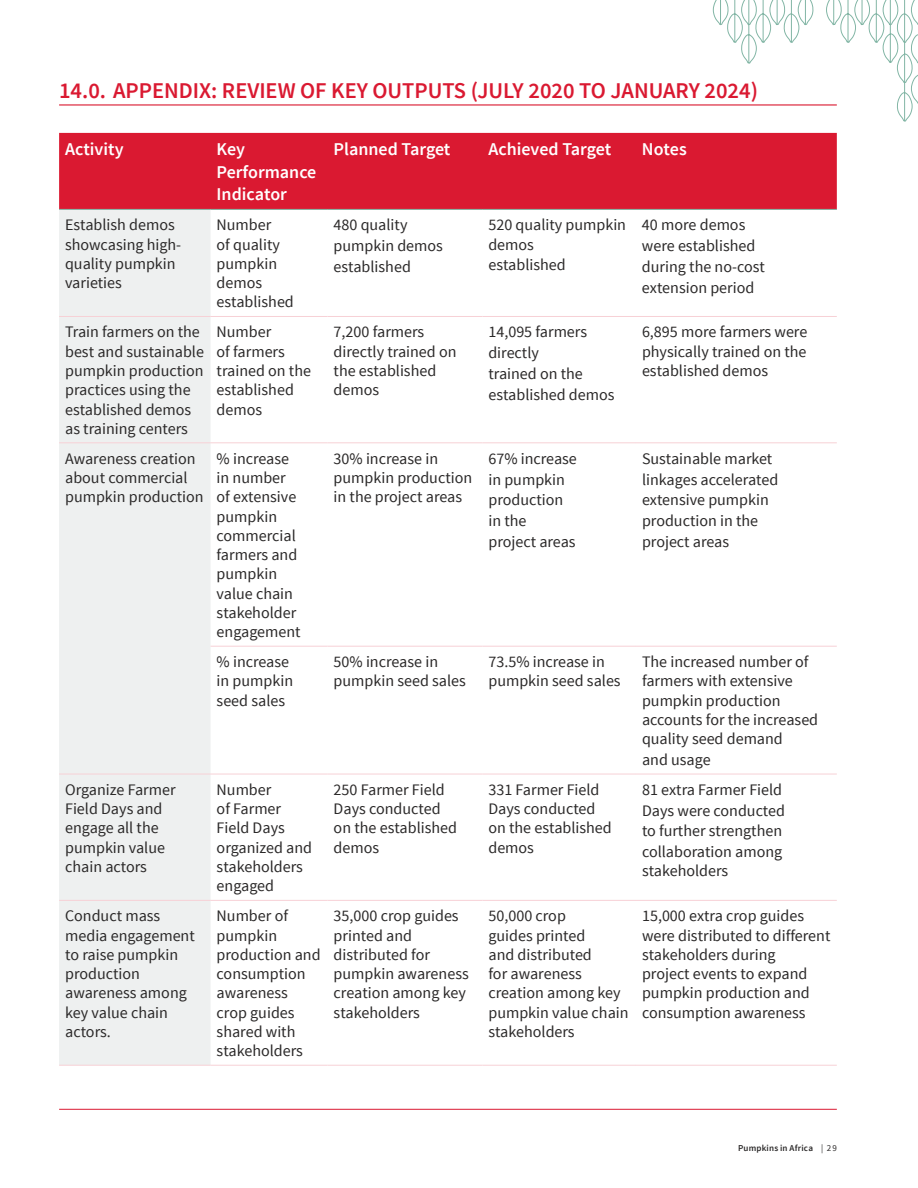
<style>
.page{position:relative;width:918px;height:1188px;background:#fff}
.page>*{position:absolute;margin:0;border:0;box-sizing:border-box;transform-origin:0 0}
.t1{font:600 22.5px "Source Sans Pro";color:#da1931}
.t2{font:600 18px/22.5px "Source Sans Pro";color:#fff}
.t3{font:16.05px/19.2px "Source Sans Pro";color:#2b2929}
.t4{font:600 9px "Source Sans Pro";letter-spacing:.02em;color:#2b2929}
.s1{font-weight:400}
</style>
<div class="page">
<hr style="left:59px;top:1109px;width:778px;height:1px;background:#da1931">
<svg style="left:713px;top:0;width:205px;height:122px"></svg>
<hr style="left:59px;top:104px;width:778px;height:2px;background:#da1931">
<div style="left:59px;top:133px;width:778px;height:76px;background:#da1931"></div>
<div style="left:59px;top:210px;width:152px;height:855px;background:#eef0f0"></div>
<hr style="left:59px;top:316px;width:152px;height:1px;background:#f7d1d6">
<hr style="left:211px;top:316px;width:117px;height:1px;background:#f7d1d6">
<hr style="left:328px;top:316px;width:154px;height:1px;background:#f7d1d6">
<hr style="left:482px;top:316px;width:154px;height:1px;background:#f7d1d6">
<hr style="left:636px;top:316px;width:201px;height:1px;background:#f7d1d6">
<hr style="left:59px;top:442px;width:152px;height:1px;background:#f7d1d6">
<hr style="left:211px;top:442px;width:117px;height:1px;background:#f7d1d6">
<hr style="left:328px;top:442px;width:154px;height:1px;background:#f7d1d6">
<hr style="left:482px;top:442px;width:154px;height:1px;background:#f7d1d6">
<hr style="left:636px;top:442px;width:201px;height:1px;background:#f7d1d6">
<hr style="left:211px;top:646px;width:117px;height:1px;background:#f7d1d6">
<hr style="left:328px;top:646px;width:154px;height:1px;background:#f7d1d6">
<hr style="left:482px;top:646px;width:154px;height:1px;background:#f7d1d6">
<hr style="left:636px;top:646px;width:201px;height:1px;background:#f7d1d6">
<hr style="left:59px;top:774px;width:152px;height:1px;background:#f7d1d6">
<hr style="left:211px;top:774px;width:117px;height:1px;background:#f7d1d6">
<hr style="left:328px;top:774px;width:154px;height:1px;background:#f7d1d6">
<hr style="left:482px;top:774px;width:154px;height:1px;background:#f7d1d6">
<hr style="left:636px;top:774px;width:201px;height:1px;background:#f7d1d6">
<hr style="left:59px;top:900px;width:152px;height:1px;background:#f7d1d6">
<hr style="left:211px;top:900px;width:117px;height:1px;background:#f7d1d6">
<hr style="left:328px;top:900px;width:154px;height:1px;background:#f7d1d6">
<hr style="left:482px;top:900px;width:154px;height:1px;background:#f7d1d6">
<hr style="left:636px;top:900px;width:201px;height:1px;background:#f7d1d6">
<hr style="left:59px;top:1065px;width:152px;height:1px;background:#f7d1d6">
<hr style="left:211px;top:1065px;width:117px;height:1px;background:#f7d1d6">
<hr style="left:328px;top:1065px;width:154px;height:1px;background:#f7d1d6">
<hr style="left:482px;top:1065px;width:154px;height:1px;background:#f7d1d6">
<hr style="left:636px;top:1065px;width:201px;height:1px;background:#f7d1d6">
<hr style="left:59px;top:209px;width:152px;height:1px;background:#80b3a3">
<hr style="left:211px;top:209px;width:117px;height:1px;background:#80b3a3">
<hr style="left:328px;top:209px;width:154px;height:1px;background:#80b3a3">
<hr style="left:482px;top:209px;width:154px;height:1px;background:#80b3a3">
<hr style="left:636px;top:209px;width:201px;height:1px;background:#80b3a3">
<h1 class="t1" style="left:59px;top:77px;width:700px">14.0. APPENDIX: REVIEW OF KEY OUTPUTS (JULY 2020 TO JANUARY 2024)</h1>
<p class="t2" style="left:65px;top:139px;width:60px">Activity</p>
<p class="t2" style="left:217px;top:139px;width:101px">Key<br>Performance<br>Indicator</p>
<p class="t2" style="left:334px;top:139px;width:118px">Planned Target</p>
<p class="t2" style="left:488px;top:139px;width:124px">Achieved Target</p>
<p class="t2" style="left:642px;top:139px;width:46px">Notes</p>
<p class="t3" style="left:65px;top:216px;width:118px">Establish demos showcasing high&shy;quality pumpkin varieties</p>
<p class="t3" style="left:217px;top:216px;width:79px">Number<br>of quality pumpkin demos established</p>
<p class="t3" style="left:334px;top:215px;width:111px;line-height:20.7px">480 quality pumpkin demos established</p>
<p class="t3" style="left:488px;top:216px;width:139px">520 quality pumpkin demos</p>
<p class="t3" style="left:642px;top:215px;width:125px;line-height:20.7px">40 more demos were established during the no-cost extension period</p>
<p class="t3" style="left:488px;top:256px;width:79px">established</p>
<p class="t3" style="left:65px;top:323px;width:140px">Train farmers on the best and sustainable pumpkin production practices using the established demos as training centers</p>
<p class="t3" style="left:217px;top:323px;width:96px">Number<br>of farmers trained on the established demos</p>
<p class="t3" style="left:334px;top:323px;width:124px">7,200 farmers directly trained on the established demos</p>
<p class="t3" style="left:488px;top:322px;width:128px;line-height:20.7px">14,095 farmers directly<br>trained on the established demos</p>
<p class="t3" style="left:642px;top:323px;width:167px;text-align:justify">6,895 more farmers were physically trained on the established demos</p>
<p class="t3" style="left:65px;top:449px;width:140px">Awareness creation about commercial pumpkin production</p>
<p class="t3" style="left:217px;top:449px;width:86px">% increase in number of extensive pumpkin commercial farmers and pumpkin value chain stakeholder engagement</p>
<p class="t3" style="left:334px;top:449px;width:140px">30% increase in pumpkin production in the project areas</p>
<p class="t3" style="left:488px;top:448px;width:90px;line-height:20.7px">67% increase in pumpkin production in the project areas</p>
<p class="t3" style="left:642px;top:448px;width:138px;line-height:20.7px">Sustainable market linkages accelerated extensive pumpkin production in the project areas</p>
<p class="t3" style="left:217px;top:652px;width:78px">% increase in pumpkin seed sales</p>
<p class="t3" style="left:334px;top:652px;width:134px">50% increase in pumpkin seed sales</p>
<p class="t3" style="left:488px;top:652px;width:134px">73.5% increase in pumpkin seed sales</p>
<p class="t3" style="left:642px;top:652px;width:178px">The increased number of farmers with extensive pumpkin production accounts for the increased quality seed demand</p>
<p class="t3" style="left:642px;top:750px;width:70px">and usage</p>
<p class="t3" style="left:65px;top:780px;width:112px">Organize Farmer<br>Field Days and engage all the pumpkin value chain actors</p>
<p class="t3" style="left:217px;top:780px;width:97px">Number<br>of Farmer<br>Field Days organized and stakeholders engaged</p>
<p class="t3" style="left:334px;top:780px;width:125px">250 Farmer Field<br>Days conducted on the established demos</p>
<p class="t3" style="left:488px;top:780px;width:125px">331 Farmer Field<br>Days conducted on the established demos</p>
<p class="t3" style="left:642px;top:780px;width:145px;line-height:20.7px">81 extra Farmer Field<br>Days were conducted to further strengthen collaboration among</p>
<p class="t3" style="left:642px;top:862px;width:88px">stakeholders</p>
<p class="t3" style="left:65px;top:907px;width:131px">Conduct mass media engagement to raise pumpkin production awareness among key value chain actors.</p>
<p class="t3" style="left:217px;top:907px;width:105px">Number of pumpkin production and consumption awareness crop guides shared with stakeholders</p>
<p class="t3" style="left:334px;top:907px;width:137px">35,000 crop guides printed and distributed for pumpkin awareness creation among key stakeholders</p>
<p class="t3" style="left:488px;top:907px;width:142px">50,000 crop<br>guides printed<br>and distributed<br>for awareness creation among key pumpkin value chain stakeholders</p>
<p class="t3" style="left:642px;top:907px;width:190px">15,000 extra crop guides were distributed to different stakeholders during<br>project events to expand pumpkin production and consumption awareness</p>
<p class="t4" style="left:738px;top:1143px;width:100px">Pumpkins in Africa <span class="s1">| 29</span></p>
</div>
